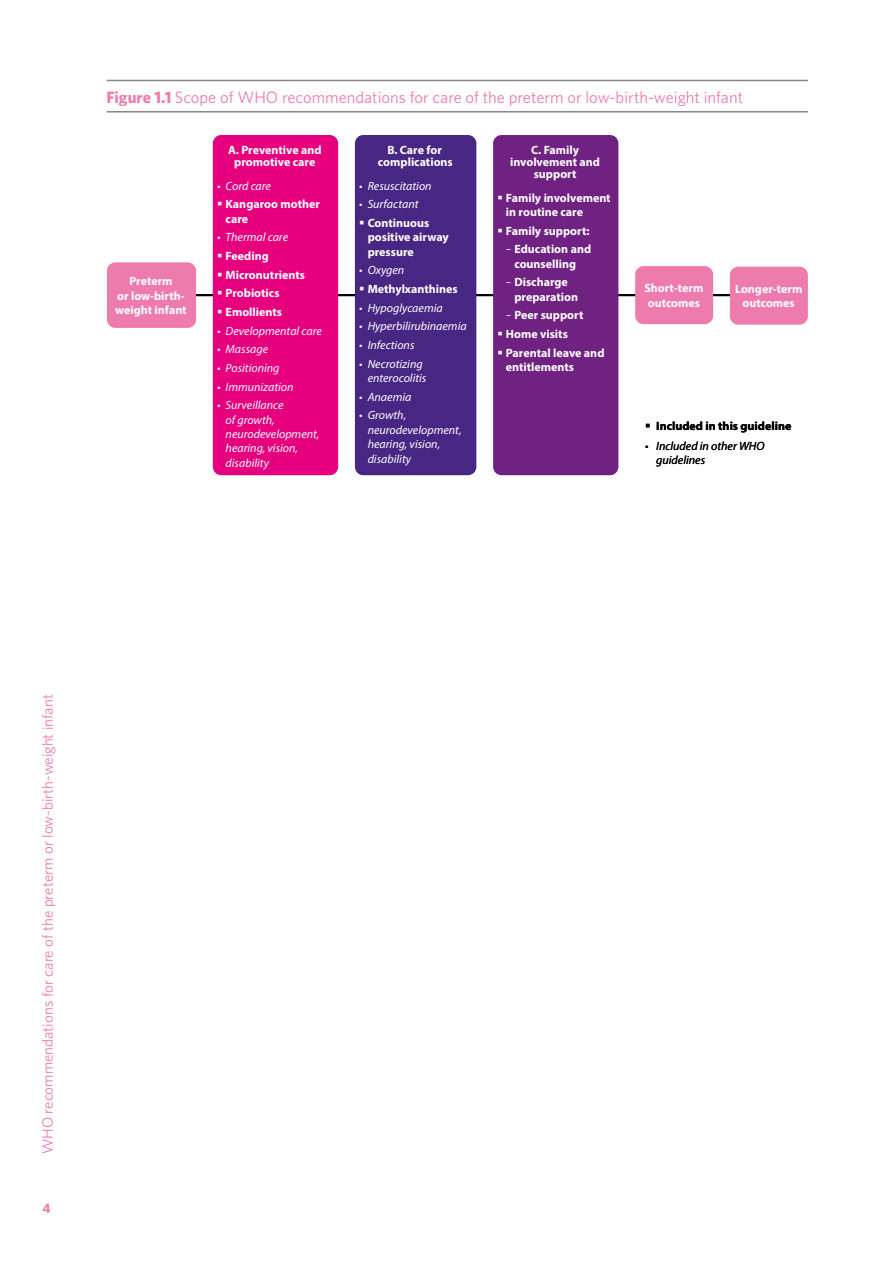
<style>
.page{position:relative;width:893px;height:1263px;background:#fff}
.page>*{position:absolute;margin:0;border:0;box-sizing:border-box;transform-origin:0 0}
.table_title{font:16.5px "Whitney";color:#ee7bae}
.t1{font:15px "Whitney";color:#ee7bae}
.t2{font:700 13.5px "Whitney";color:#ee7bae}
.t3{font:700 12px/14.4px "Myriad Pro";color:#fff;text-align:center}
.t4{font:italic 12px/14.4px "Myriad Pro";color:#fff}
.t5{font:italic 12px/14.4px "Myriad Pro";color:#000}
.t6{font:700 12px "Myriad Pro";color:#000}
.s1{font-weight:700}
.s2{font-family:"Whitney";font-weight:400}
</style>
<div class="page">
<hr style="left:107px;top:80px;width:701px;height:1px;background:#878787">
<hr style="left:107px;top:111px;width:701px;height:1px;background:#878787">
<hr style="left:185px;top:294px;width:580px;height:2px;background:#000">
<div style="left:107px;top:262px;width:89px;height:66px;background:#ee7bae;border-radius:8px"></div>
<div style="left:635px;top:266px;width:78px;height:58px;background:#ee7bae;border-radius:8px"></div>
<div style="left:730px;top:267px;width:78px;height:58px;background:#ee7bae;border-radius:8px"></div>
<div style="left:493px;top:135px;width:125px;height:340px;background:#702283;border-radius:8px"></div>
<div style="left:213px;top:135px;width:125px;height:340px;background:#e6007d;border-radius:8px"></div>
<div style="left:355px;top:135px;width:121px;height:340px;background:#482683;border-radius:8px"></div>
<p class="table_title" style="left:107px;top:86px;width:638px"><span class="s1">Figure 1.1</span> Scope of WHO recommendations for care of the preterm or low-birth-weight infant</p>
<p class="t3" style="left:378px;top:144px;width:76px;line-height:12px">B. Care for complications</p>
<p class="t4" style="left:359px;top:178px;width:74px">• Resuscitation</p>
<p class="t4" style="left:359px;top:197px;width:61px">• Surfactant</p>
<p class="t3" style="left:368px;top:215px;width:83px;text-align:left">Continuous positive airway pressure</p>
<p class="t4" style="left:359px;top:263px;width:47px">• Oxygen</p>
<p class="t3" style="left:368px;top:281px;width:92px">Methylxanthines</p>
<p class="t4" style="left:359px;top:300px;width:85px">• Hypoglycaemia</p>
<p class="t4" style="left:359px;top:319px;width:109px">• Hyperbilirubinaemia</p>
<p class="t4" style="left:359px;top:337px;width:57px">• Infections</p>
<p class="t4" style="left:368px;top:356px;width:60px;text-indent:-9px">• Necrotizing enterocolitis</p>
<p class="t4" style="left:359px;top:389px;width:54px">• Anaemia</p>
<p class="t4" style="left:368px;top:408px;width:95px;text-indent:-9px">• Growth, neurodevelopment, hearing, vision, disability</p>
<p class="t6" style="left:656px;top:418px;width:137px">Included in this guideline</p>
<p class="t3" style="left:228px;top:144px;width:95px;line-height:12px">A. Preventive and promotive care</p>
<p class="t4" style="left:217px;top:178px;width:55px">• Cord care</p>
<p class="t3" style="left:226px;top:197px;width:96px;text-align:left">Kangaroo mother care</p>
<p class="t4" style="left:217px;top:230px;width:73px">• Thermal care</p>
<p class="t3" style="left:226px;top:248px;width:45px">Feeding</p>
<p class="t3" style="left:226px;top:267px;width:81px">Micronutrients</p>
<p class="t3" style="left:226px;top:286px;width:55px">Probiotics</p>
<p class="t3" style="left:226px;top:304px;width:58px">Emollients</p>
<p class="t4" style="left:217px;top:323px;width:106px">• Developmental care</p>
<p class="t4" style="left:217px;top:342px;width:53px">• Massage</p>
<p class="t4" style="left:217px;top:360px;width:64px">• Positioning</p>
<p class="t4" style="left:217px;top:379px;width:78px">• Immunization</p>
<p class="t4" style="left:226px;top:398px;width:95px;text-indent:-9px">• Surveillance<br>of growth, neurodevelopment, hearing, vision, disability</p>
<p class="t3" style="left:510px;top:144px;width:91px;line-height:12px">C. Family involvement and support</p>
<p class="t3" style="left:506px;top:190px;width:106px;text-align:left">Family involvement in routine care</p>
<p class="t3" style="left:506px;top:223px;width:85px">Family support:</p>
<p class="t3" style="left:506px;top:242px;width:87px"><span class="s2">–</span> Education and counselling</p>
<p class="t3" style="left:514px;top:275px;width:65px;text-align:left;text-indent:-9px"><span class="s2">–</span> Discharge preparation</p>
<p class="t3" style="left:506px;top:308px;width:79px"><span class="s2">–</span> Peer support</p>
<p class="t3" style="left:506px;top:326px;width:63px">Home visits</p>
<p class="t3" style="left:506px;top:345px;width:100px;text-align:left">Parental leave and entitlements</p>
<p class="t3" style="left:115px;top:274px;width:73px">Preterm<br>or low-birth&shy;weight infant</p>
<p class="t3" style="left:644px;top:281px;width:61px;text-align:left">Short-term outcomes</p>
<p class="t3" style="left:735px;top:281px;width:69px">Longer-term outcomes</p>
<p class="t5" style="left:656px;top:438px;width:110px;text-indent:-11px">• Included in other WHO guidelines</p>
<p class="t1" style="left:38px;top:1154px;width:461px;rotate:-90deg">WHO recommendations for care of the preterm or low-birth-weight infant</p>
<p class="t2" style="left:42px;top:1199px;width:10px">4</p>
</div>
